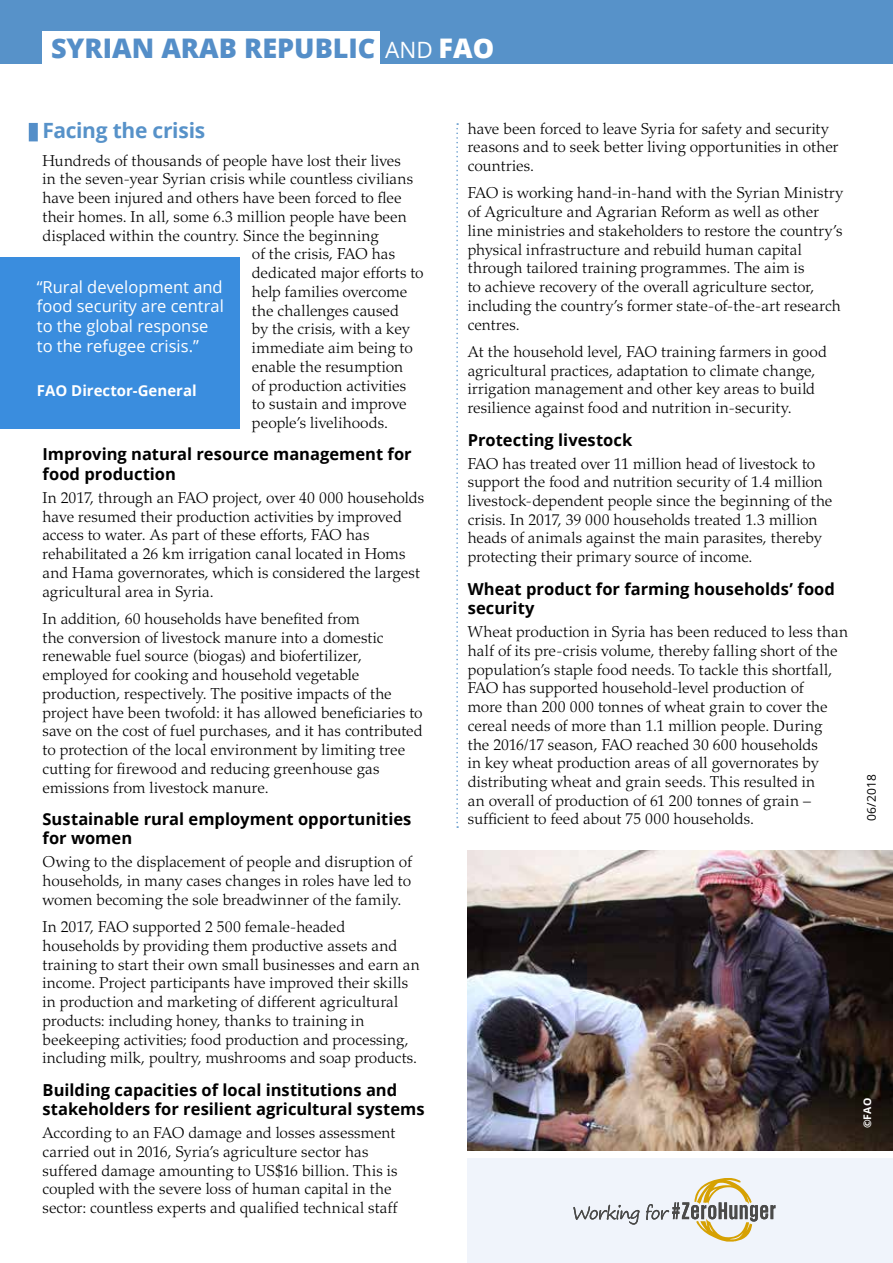
<style>
.page{position:relative;width:893px;height:1263px;background:#fff}
.page>*{position:absolute;margin:0;border:0;box-sizing:border-box;transform-origin:0 0}
.t1{font:800 27px "Open Sans";color:#548ec8}
.t2{font:700 21px "Open Sans";letter-spacing:-.015em;color:#5792c9}
.t3{font:700 16.5px/19.5px "Open Sans";color:#000}
.t4{font:16.5px/19.8px "Open Sans";color:#fff}
.t5{font:300 15.75px/18.8px "Palatino LT Std";color:#000}
.t6{font:700 15px "Open Sans";color:#fff}
.t7{font:12px "Open Sans";letter-spacing:.015em;color:#000}
.t8{font:700 10.5px "Open Sans";color:#fff}
.s1{font-weight:400;font-size:22.5px;color:#fff}
.s2{color:#fff}
</style>
<div class="page">
<img style="left:468px;top:850px;width:425px;height:300px">
<div style="left:468px;top:1158px;width:425px;height:105px;background:#f0f4fb"></div>
<div style="left:0;top:0;width:893px;height:64px;background:#5792c9"></div>
<div style="left:43px;top:31px;width:337px;height:55px;background:#fff"></div>
<svg style="left:573px;top:1205px;width:67px;height:19px"></svg>
<svg style="left:646px;top:1178px;width:129px;height:64px"></svg>
<div style="left:0;top:257px;width:239px;height:171px;background:#3a8dde"></div>
<svg style="left:456px;top:123px;width:2px;height:705px"></svg>
<div style="left:29px;top:123px;width:9px;height:18px;background:#548ec8"></div>
<h1 class="t1" style="left:51px;top:28px;width:445px">SYRIAN ARAB REPUBLIC <span class="s1">AND</span> <span class="s2">FAO</span></h1>
<h2 class="t2" style="left:43px;top:116px;width:164px">Facing the crisis</h2>
<p class="t5" style="left:43px;top:151px;width:360px">Hundreds of thousands of people have lost their lives</p>
<p class="t5" style="left:43px;top:170px;width:372px">in the seven-year Syrian crisis while countless civilians</p>
<p class="t5" style="left:43px;top:189px;width:361px">have been injured and others have been forced to flee</p>
<p class="t5" style="left:43px;top:207px;width:366px">their homes. In all, some 6.3 million people have been</p>
<p class="t5" style="left:43px;top:226px;width:338px">displaced within the country. Since the beginning</p>
<p class="t5" style="left:252px;top:245px;width:145px">of the crisis, FAO has</p>
<p class="t5" style="left:252px;top:264px;width:173px">dedicated major efforts to</p>
<p class="t5" style="left:252px;top:282px;width:157px">help families overcome</p>
<p class="t5" style="left:252px;top:301px;width:148px">the challenges caused</p>
<p class="t5" style="left:252px;top:320px;width:159px">by the crisis, with a key</p>
<p class="t5" style="left:252px;top:339px;width:162px">immediate aim being to</p>
<p class="t5" style="left:252px;top:357px;width:153px">enable the resumption</p>
<p class="t5" style="left:252px;top:376px;width:156px">of production activities</p>
<p class="t5" style="left:252px;top:395px;width:156px">to sustain and improve</p>
<p class="t5" style="left:252px;top:414px;width:138px">people’s livelihoods.</p>
<p class="t3" style="left:43px;top:444px;width:371px">Improving natural resource management for food production</p>
<p class="t5" style="left:43px;top:488px;width:383px">In 2017, through an FAO project, over 40 000 households have resumed their production activities by improved access to water. As part of these efforts, FAO has rehabilitated a 26 km irrigation canal located in Homs and Hama governorates, which is considered the largest agricultural area in Syria.</p>
<p class="t5" style="left:43px;top:609px;width:382px">In addition, 60 households have benefited from<br>the conversion of livestock manure into a domestic renewable fuel source (biogas) and biofertilizer, employed for cooking and household vegetable production, respectively. The positive impacts of the project have been twofold: it has allowed beneficiaries to save on the cost of fuel purchases, and it has contributed to protection of the local environment by limiting tree cutting for firewood and reducing greenhouse gas emissions from livestock manure.</p>
<p class="t3" style="left:43px;top:809px;width:370px">Sustainable rural employment opportunities for women</p>
<p class="t5" style="left:43px;top:853px;width:371px;text-align:justify">Owing to the displacement of people and disruption of households, in many cases changes in roles have led to women becoming the sole breadwinner of the family.</p>
<p class="t5" style="left:43px;top:918px;width:379px">In 2017, FAO supported 2 500 female-headed households by providing them productive assets and training to start their own small businesses and earn an income. Project participants have improved their skills in production and marketing of different agricultural products: including honey, thanks to training in beekeeping activities; food production and processing, including milk, poultry, mushrooms and soap products.</p>
<p class="t3" style="left:43px;top:1079px;width:384px">Building capacities of local institutions and stakeholders for resilient agricultural systems</p>
<p class="t5" style="left:43px;top:1124px;width:357px">According to an FAO damage and losses assessment carried out in 2016, Syria’s agriculture sector has suffered damage amounting to US$16 billion. This is coupled with the severe loss of human capital in the sector: countless experts and qualified technical staff</p>
<p class="t4" style="left:37px;top:276px;width:188px">“Rural development and food security are central to the global response to the refugee crisis.”</p>
<p class="t6" style="left:37px;top:380px;width:161px">FAO Director-General</p>
<p class="t5" style="left:468px;top:119px;width:372px">have been forced to leave Syria for safety and security reasons and to seek better living opportunities in other countries.</p>
<p class="t5" style="left:468px;top:184px;width:377px">FAO is working hand-in-hand with the Syrian Ministry of Agriculture and Agrarian Reform as well as other line ministries and stakeholders to restore the country’s physical infrastructure and rebuild human capital through tailored training programmes. The aim is<br>to achieve recovery of the overall agriculture sector, including the country’s former state-of-the-art research centres.</p>
<p class="t5" style="left:468px;top:342px;width:360px">At the household level, FAO training farmers in good agricultural practices, adaptation to climate change, irrigation management and other key areas to build resilience against food and nutrition in-security.</p>
<p class="t3" style="left:468px;top:429px;width:166px">Protecting livestock</p>
<p class="t5" style="left:468px;top:454px;width:366px">FAO has treated over 11 million head of livestock to support the food and nutrition security of 1.4 million livestock-dependent people since the beginning of the crisis. In 2017, 39 000 households treated 1.3 million heads of animals against the main parasites, thereby protecting their primary source of income.</p>
<p class="t3" style="left:468px;top:578px;width:369px">Wheat product for farming households’ food security</p>
<p class="t5" style="left:468px;top:622px;width:382px">Wheat production in Syria has been reduced to less than half of its pre-crisis volume, thereby falling short of the population’s staple food needs. To tackle this shortfall, FAO has supported household-level production of<br>more than 200 000 tonnes of wheat grain to cover the cereal needs of more than 1.1 million people. During<br>the 2016/17 season, FAO reached 30 600 households<br>in key wheat production areas of all governorates by distributing wheat and grain seeds. This resulted in<br>an overall of production of 61 200 tonnes of grain – sufficient to feed about 75 000 households.</p>
<p class="t7" style="left:863px;top:821px;width:49px;rotate:-90deg">06/2018</p>
<p class="t8" style="left:860px;top:1128px;width:32px;rotate:-90deg">©FAO</p>
</div>
